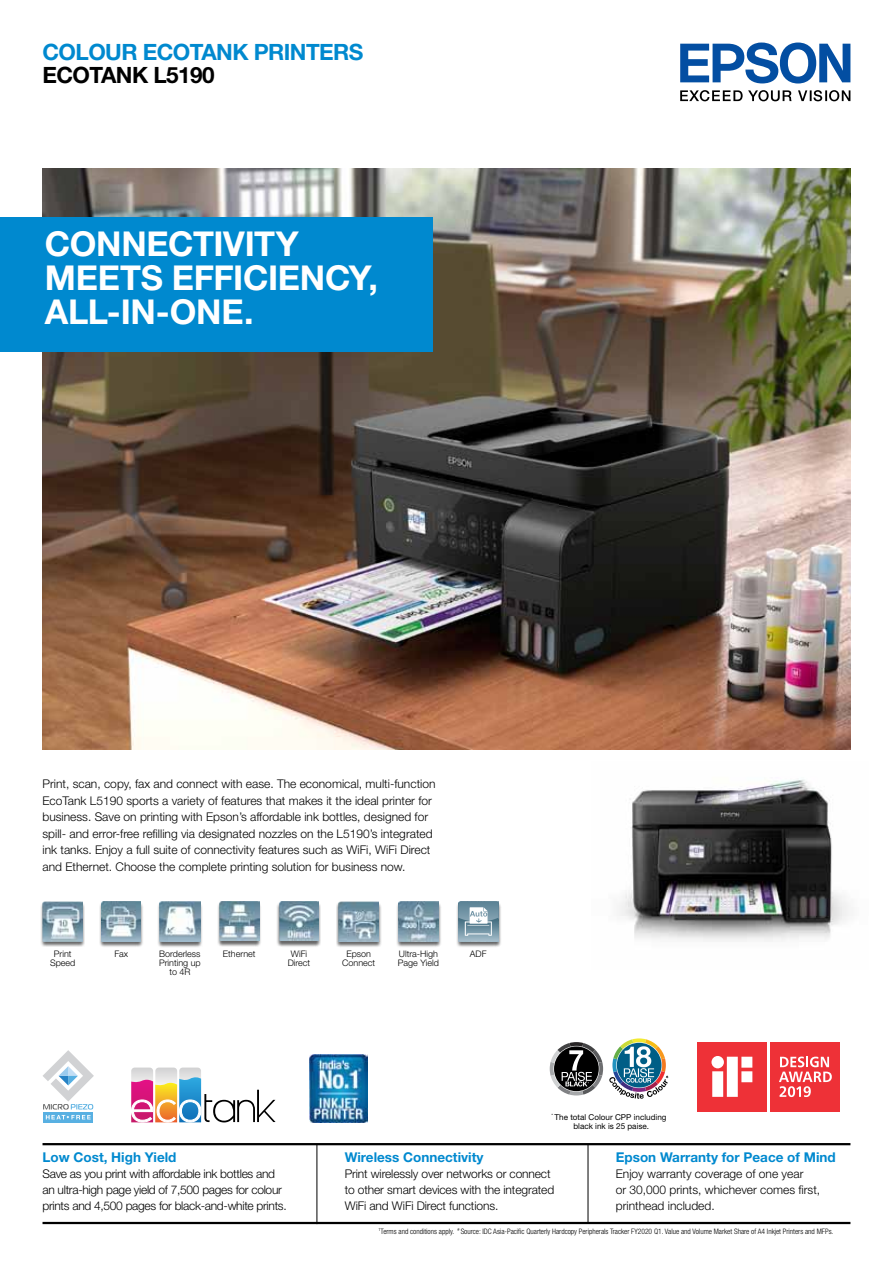
<style>
.page{position:relative;width:893px;height:1263px;background:#fff}
.page>*{position:absolute;margin:0;border:0;box-sizing:border-box;transform-origin:0 0}
.t1{font:700 34.35px/34.3px "Helvetica Neue";letter-spacing:-.01em;color:#fff}
.t2{font:700 22.5px "Helvetica Neue";letter-spacing:-.025em;color:#0089cf}
.t3{font:700 22.5px "Helvetica Neue";letter-spacing:-.025em;color:#000}
.t4{font:700 13.5px "Helvetica Neue";color:#0089cf}
.t5{font:300 12px/16.5px "Helvetica Neue";color:#000}
.t6{font:300 12px/15.8px "Helvetica Neue";letter-spacing:-.025em;color:#000}
.t7{font:300 9px/9px "Helvetica Neue";color:#000;text-align:center}
.t8{font:8.1px/9.1px "Helvetica Neue LT Std";color:#000;text-align:center}
.t9{font:300 condensed 7.5px "Helvetica Neue LT Std";color:#000}
</style>
<div class="page">
<img style="left:619px;top:779px;width:230px;height:163px">
<img style="left:43px;top:169px;width:807px;height:580px">
<svg style="left:680px;top:90px;width:112px;height:11px"></svg>
<svg style="left:798px;top:90px;width:52px;height:11px"></svg>
<svg style="left:680px;top:43px;width:170px;height:41px"></svg>
<hr style="left:43px;top:1222px;width:807px;height:2px;background:#000">
<hr style="left:43px;top:1143px;width:807px;height:2px;background:#000">
<hr style="left:317px;top:1144px;width:1px;height:80px;background:#000">
<hr style="left:588px;top:1144px;width:1px;height:79px;background:#000">
<div style="left:0;top:218px;width:432px;height:134px;background:#0089cf"></div>
<div style="left:277px;top:902px;width:44px;height:45px;background:#000;opacity:.6"></div>
<img style="left:279px;top:902px;width:40px;height:39px">
<div style="left:99px;top:902px;width:45px;height:46px;background:#000;opacity:.6"></div>
<img style="left:101px;top:902px;width:40px;height:39px">
<div style="left:40px;top:902px;width:45px;height:45px;background:#000;opacity:.6"></div>
<img style="left:43px;top:902px;width:40px;height:39px">
<div style="left:217px;top:902px;width:45px;height:45px;background:#000;opacity:.6"></div>
<img style="left:219px;top:902px;width:40px;height:39px">
<div style="left:336px;top:902px;width:45px;height:46px;background:#000;opacity:.6"></div>
<img style="left:339px;top:902px;width:39px;height:39px">
<div style="left:396px;top:902px;width:45px;height:46px;background:#000;opacity:.6"></div>
<img style="left:399px;top:901px;width:39px;height:40px">
<div style="left:157px;top:902px;width:46px;height:46px;background:#000;opacity:.6"></div>
<img style="left:160px;top:902px;width:40px;height:40px">
<div style="left:456px;top:902px;width:45px;height:46px;background:#000;opacity:.6"></div>
<img style="left:459px;top:901px;width:39px;height:1px">
<svg style="left:458px;top:902px;width:40px;height:39px;background:#8ea9b6"></svg>
<svg style="left:697px;top:1042px;width:143px;height:70px"></svg>
<div style="left:698px;top:1042px;width:69px;height:69px;background:#ee3137"></div>
<svg style="left:711px;top:1056px;width:41px;height:41px"></svg>
<div style="left:771px;top:1042px;width:69px;height:69px;background:#ee3137"></div>
<svg style="left:779px;top:1056px;width:53px;height:41px"></svg>
<svg style="left:550px;top:1042px;width:53px;height:53px"></svg>
<svg style="left:609px;top:1038px;width:59px;height:61px"></svg>
<img style="left:309px;top:1055px;width:58px;height:67px">
<svg style="left:131px;top:1067px;width:145px;height:55px"></svg>
<div style="left:43px;top:1112px;width:50px;height:10px;background:#58b0e2"></div>
<svg style="left:46px;top:1115px;width:45px;height:4px"></svg>
<svg style="left:43px;top:1050px;width:51px;height:59px"></svg>
<h2 class="t2" style="left:43px;top:38px;width:322px">COLOUR ECOTANK PRINTERS</h2>
<h2 class="t3" style="left:43px;top:61px;width:174px">ECOTANK L5190</h2>
<h1 class="t1" style="left:45px;top:225px;width:335px">CONNECTIVITY<br>MEETS EFFICIENCY,<br>ALL-IN-ONE.</h1>
<p class="t5" style="left:43px;top:776px;width:394px">Print, scan, copy, fax and connect with ease. The economical, multi-function EcoTank L5190 sports a variety of features that makes it the ideal printer for business. Save on printing with Epson’s affordable ink bottles, designed for spill- and error-free refilling via designated nozzles on the L5190’s integrated ink tanks. Enjoy a full suite of connectivity features such as WiFi, WiFi Direct and Ethernet. Choose the complete printing solution for business now.</p>
<p class="t7" style="left:54px;top:949px;width:19px">Print</p>
<p class="t7" style="left:114px;top:949px;width:15px">Fax</p>
<p class="t7" style="left:50px;top:958px;width:27px">Speed</p>
<p class="t7" style="left:159px;top:949px;width:43px">Borderless<br>Printing up to 4R</p>
<p class="t7" style="left:470px;top:949px;width:18px">ADF</p>
<p class="t7" style="left:223px;top:949px;width:34px">Ethernet</p>
<p class="t7" style="left:288px;top:949px;width:24px">WiFi<br>Direct</p>
<p class="t7" style="left:342px;top:949px;width:35px">Epson<br>Connect</p>
<p class="t7" style="left:398px;top:949px;width:43px;text-align:left">Ultra-High<br>Page Yield</p>
<p class="t8" style="left:552px;top:1112px;width:116px"><sup>*</sup> The total Colour CPP including black ink is 25 paise.</p>
<p class="t4" style="left:43px;top:1149px;width:136px">Low Cost, High Yield</p>
<p class="t6" style="left:43px;top:1166px;width:246px">Save as you print with affordable ink bottles and an ultra-high page yield of 7,500 pages for colour prints and 4,500 pages for black-and-white prints.</p>
<p class="t4" style="left:345px;top:1149px;width:140px">Wireless Connectivity</p>
<p class="t5" style="left:345px;top:1166px;width:211px;line-height:15.8px">Print wirelessly over networks or connect to other smart devices with the integrated<br>WiFi and WiFi Direct functions.</p>
<p class="t4" style="left:616px;top:1149px;width:221px">Epson Warranty for Peace of Mind</p>
<p class="t5" style="left:616px;top:1166px;width:206px;line-height:15.8px">Enjoy warranty coverage of one year<br>or 30,000 prints, whichever comes first, printhead included.</p>
<p class="t9" style="left:378px;top:1226px;width:456px"><sup>1</sup>Terms and conditions apply. <sup>#</sup> Source: IDC Asia-Pacific Quarterly Hardcopy Peripherals Tracker FY2020 Q1. Value and Volume Market Share of A4 Inkjet Printers and MFPs.</p>
</div>
